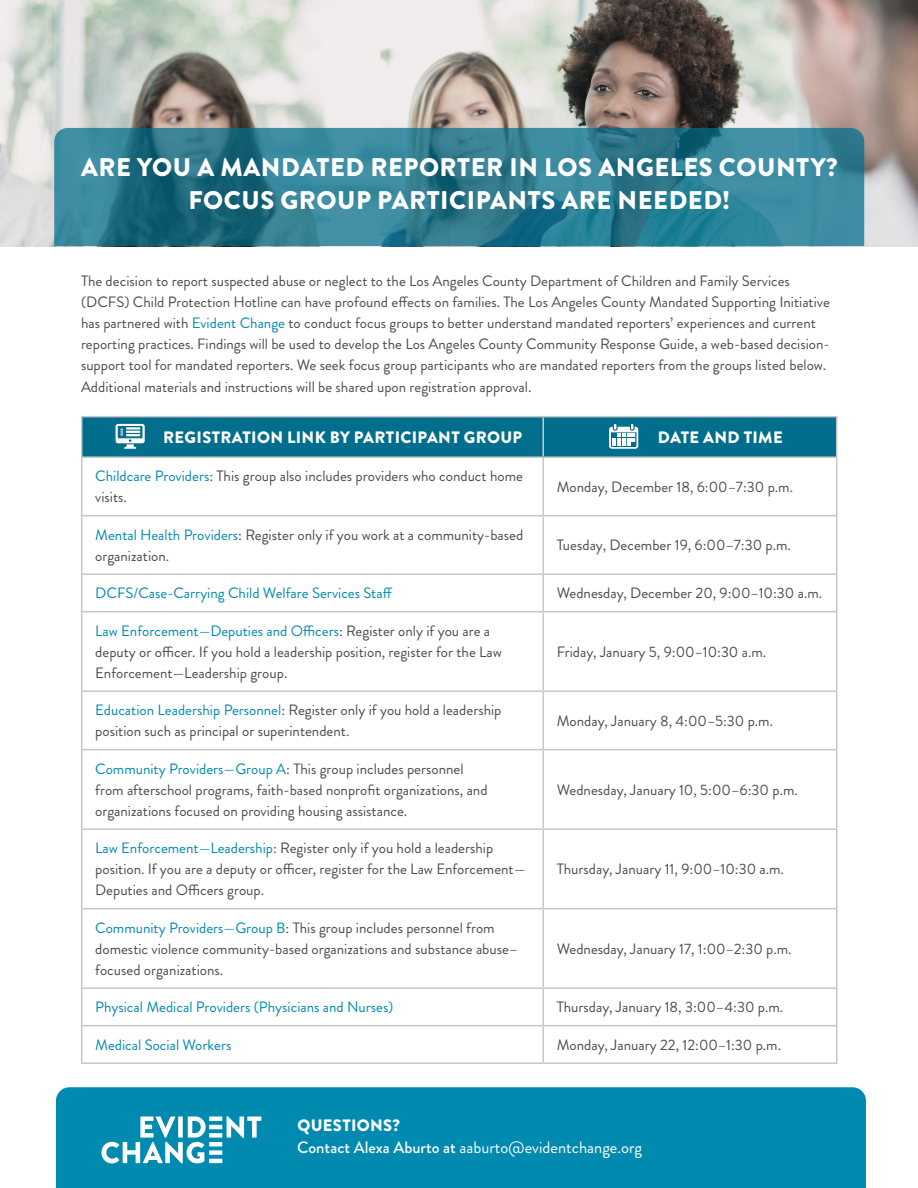
<style>
.page{position:relative;width:918px;height:1188px;background:#fff}
.page>*{position:absolute;margin:0;border:0;box-sizing:border-box;transform-origin:0 0}
.Heading_1{font:900 25.5px/33px "Brandon Grotesque";letter-spacing:.02em;color:#fff;text-align:center}
.Body_Copy{font:16.5px/22.5px "Brandon Grotesque";color:#fff}
.Heading_2{font:900 16.5px "Brandon Grotesque";letter-spacing:.02em;color:#fff}
.Body_Copy-2{font:500 16.5px "Brandon Grotesque";color:#fff}
.Heading_2-2{font:15px/21px "Brandon Grotesque";color:#4c4c4e}
.Bullets{font:15px/21px "Brandon Grotesque";color:#4c4c4e}
.Heading_2-3{font:15px "Brandon Grotesque";color:#008aaf}
.s1{color:#008aaf}
.s2{font-weight:900}
.s3{font-weight:500}
</style>
<div class="page">
<hr style="left:81px;top:416px;width:462px;height:1px;background:#c6c7c9">
<hr style="left:81px;top:417px;width:1px;height:39px;background:#c6c7c9">
<hr style="left:543px;top:416px;width:294px;height:1px;background:#c6c7c9">
<hr style="left:81px;top:456px;width:462px;height:2px;background:#c6c7c9">
<hr style="left:81px;top:458px;width:1px;height:57px;background:#c6c7c9">
<hr style="left:543px;top:456px;width:294px;height:2px;background:#c6c7c9">
<hr style="left:542px;top:458px;width:2px;height:57px;background:#c6c7c9">
<hr style="left:836px;top:458px;width:1px;height:57px;background:#c6c7c9">
<hr style="left:81px;top:515px;width:462px;height:1px;background:#c6c7c9">
<hr style="left:81px;top:516px;width:1px;height:57px;background:#c6c7c9">
<hr style="left:543px;top:515px;width:294px;height:1px;background:#c6c7c9">
<hr style="left:542px;top:516px;width:2px;height:57px;background:#c6c7c9">
<hr style="left:836px;top:516px;width:1px;height:57px;background:#c6c7c9">
<hr style="left:81px;top:573px;width:462px;height:2px;background:#c6c7c9">
<hr style="left:81px;top:575px;width:1px;height:36px;background:#c6c7c9">
<hr style="left:543px;top:573px;width:294px;height:2px;background:#c6c7c9">
<hr style="left:542px;top:575px;width:2px;height:36px;background:#c6c7c9">
<hr style="left:836px;top:575px;width:1px;height:36px;background:#c6c7c9">
<hr style="left:81px;top:611px;width:462px;height:1px;background:#c6c7c9">
<hr style="left:81px;top:612px;width:1px;height:78px;background:#c6c7c9">
<hr style="left:543px;top:611px;width:294px;height:1px;background:#c6c7c9">
<hr style="left:542px;top:612px;width:2px;height:78px;background:#c6c7c9">
<hr style="left:836px;top:612px;width:1px;height:78px;background:#c6c7c9">
<hr style="left:81px;top:690px;width:462px;height:2px;background:#c6c7c9">
<hr style="left:81px;top:692px;width:1px;height:57px;background:#c6c7c9">
<hr style="left:543px;top:690px;width:294px;height:2px;background:#c6c7c9">
<hr style="left:542px;top:692px;width:2px;height:57px;background:#c6c7c9">
<hr style="left:836px;top:692px;width:1px;height:57px;background:#c6c7c9">
<hr style="left:81px;top:749px;width:462px;height:1px;background:#c6c7c9">
<hr style="left:81px;top:750px;width:1px;height:78px;background:#c6c7c9">
<hr style="left:543px;top:749px;width:294px;height:1px;background:#c6c7c9">
<hr style="left:542px;top:750px;width:2px;height:78px;background:#c6c7c9">
<hr style="left:836px;top:750px;width:1px;height:78px;background:#c6c7c9">
<hr style="left:81px;top:828px;width:462px;height:2px;background:#c6c7c9">
<hr style="left:81px;top:830px;width:1px;height:78px;background:#c6c7c9">
<hr style="left:543px;top:828px;width:294px;height:2px;background:#c6c7c9">
<hr style="left:542px;top:830px;width:2px;height:78px;background:#c6c7c9">
<hr style="left:836px;top:830px;width:1px;height:78px;background:#c6c7c9">
<hr style="left:81px;top:908px;width:462px;height:1px;background:#c6c7c9">
<hr style="left:81px;top:909px;width:1px;height:78px;background:#c6c7c9">
<hr style="left:543px;top:908px;width:294px;height:1px;background:#c6c7c9">
<hr style="left:542px;top:909px;width:2px;height:78px;background:#c6c7c9">
<hr style="left:836px;top:909px;width:1px;height:78px;background:#c6c7c9">
<hr style="left:81px;top:987px;width:462px;height:2px;background:#c6c7c9">
<hr style="left:81px;top:989px;width:1px;height:36px;background:#c6c7c9">
<hr style="left:543px;top:987px;width:294px;height:2px;background:#c6c7c9">
<hr style="left:542px;top:989px;width:2px;height:36px;background:#c6c7c9">
<hr style="left:836px;top:989px;width:1px;height:36px;background:#c6c7c9">
<hr style="left:81px;top:1025px;width:462px;height:1px;background:#c6c7c9">
<hr style="left:81px;top:1026px;width:1px;height:36px;background:#c6c7c9">
<hr style="left:543px;top:1025px;width:294px;height:1px;background:#c6c7c9">
<hr style="left:542px;top:1026px;width:2px;height:36px;background:#c6c7c9">
<hr style="left:836px;top:1026px;width:1px;height:36px;background:#c6c7c9">
<hr style="left:81px;top:1062px;width:462px;height:2px;background:#c6c7c9">
<hr style="left:543px;top:1062px;width:294px;height:2px;background:#c6c7c9">
<img style="left:0;top:0;width:918px;height:246px">
<svg style="left:54px;top:128px;width:810px;height:118px;background:#2f7d92"></svg>
<div style="left:56px;top:1087px;width:810px;height:101px;background:#008aaf"></div>
<svg style="left:101px;top:1116px;width:160px;height:47px"></svg>
<svg style="left:82px;top:417px;width:755px;height:40px;background:#0c7491"></svg>
<p class="Heading_1" style="left:81px;top:151px;width:758px">ARE YOU A MANDATED REPORTER IN LOS ANGELES COUNTY?<br>FOCUS GROUP PARTICIPANTS ARE NEEDED!</p>
<p class="Bullets" style="left:81px;top:270px;width:750px">The decision to report suspected abuse or neglect to the Los Angeles County Department of Children and Family Services (DCFS) Child Protection Hotline can have profound effects on families. The Los Angeles County Mandated Supporting Initiative has partnered with <span class="s1">Evident Change</span> to conduct focus groups to better understand mandated reporters’ experiences and current reporting practices. Findings will be used to develop the Los Angeles County Community Response Guide, a web-based decision&shy;support tool for mandated reporters. We seek focus group participants who are mandated reporters from the groups listed below.</p>
<p class="Bullets" style="left:81px;top:377px;width:452px">Additional materials and instructions will be shared upon registration approval.</p>
<p class="Heading_2" style="left:163px;top:425px;width:361px">REGISTRATION LINK BY PARTICIPANT GROUP</p>
<p class="Heading_2" style="left:658px;top:425px;width:126px">DATE AND TIME</p>
<p class="Heading_2-2" style="left:95px;top:466px;width:429px"><span class="s1">Childcare Providers</span>: This group also includes providers who conduct home visits.</p>
<p class="Heading_2-2" style="left:557px;top:476px;width:238px">Monday, December 18, 6:00–7:30 p.m.</p>
<p class="Heading_2-2" style="left:95px;top:524px;width:430px"><span class="s1">Mental Health Providers</span>: Register only if you work at a community-based organization.</p>
<p class="Heading_2-2" style="left:557px;top:535px;width:236px">Tuesday, December 19, 6:00–7:30 p.m.</p>
<p class="Heading_2-3" style="left:95px;top:583px;width:299px">DCFS/Case-Carrying Child Welfare Services Staff</p>
<p class="Heading_2-2" style="left:557px;top:583px;width:267px">Wednesday, December 20, 9:00–10:30 a.m.</p>
<p class="Heading_2-2" style="left:95px;top:620px;width:408px"><span class="s1">Law Enforcement—Deputies and Officers</span>: Register only if you are a deputy or officer. If you hold a leadership position, register for the Law<br>Enforcement—Leadership group.</p>
<p class="Heading_2-2" style="left:557px;top:641px;width:211px">Friday, January 5, 9:00–10:30 a.m.</p>
<p class="Heading_2-2" style="left:95px;top:700px;width:408px"><span class="s1">Education Leadership Personnel</span>: Register only if you hold a leadership position such as principal or superintendent.</p>
<p class="Heading_2-2" style="left:557px;top:710px;width:218px">Monday, January 8, 4:00–5:30 p.m.</p>
<p class="Heading_2-2" style="left:95px;top:758px;width:394px"><span class="s1">Community Providers—Group A</span>: This group includes personnel from afterschool programs, faith-based nonprofit organizations, and organizations focused on providing housing assistance.</p>
<p class="Heading_2-2" style="left:557px;top:779px;width:243px">Wednesday, January 10, 5:00–6:30 p.m.</p>
<p class="Heading_2-2" style="left:95px;top:838px;width:432px"><span class="s1">Law Enforcement—Leadership</span>: Register only if you hold a leadership position. If you are a deputy or officer, register for the Law Enforcement—<br>Deputies and Officers group.</p>
<p class="Heading_2-2" style="left:95px;top:917px;width:424px"><span class="s1">Community Providers—Group B</span>: This group includes personnel from domestic violence community-based organizations and substance abuse– focused organizations.</p>
<p class="Heading_2-2" style="left:557px;top:859px;width:229px">Thursday, January 11, 9:00–10:30 a.m.</p>
<p class="Heading_2-2" style="left:557px;top:938px;width:236px">Wednesday, January 17, 1:00–2:30 p.m.</p>
<p class="Heading_2-3" style="left:95px;top:997px;width:300px">Physical Medical Providers (Physicians and Nurses)</p>
<p class="Heading_2-2" style="left:557px;top:997px;width:228px">Thursday, January 18, 3:00–4:30 p.m.</p>
<p class="Heading_2-3" style="left:95px;top:1034px;width:138px">Medical Social Workers</p>
<p class="Heading_2-2" style="left:557px;top:1034px;width:226px">Monday, January 22, 12:00–1:30 p.m.</p>
<p class="Body_Copy" style="left:297px;top:1114px;width:346px"><span class="s2">QUESTIONS?<br></span><span class="s3">Contact Alexa Aburto at</span> aaburto@evidentchange.org</p>
<p class="Body_Copy-2" style="left:335px;top:1129px;width:351px">EvidentChange.org and @Evident_Change on Twitter.</p>
</div>
